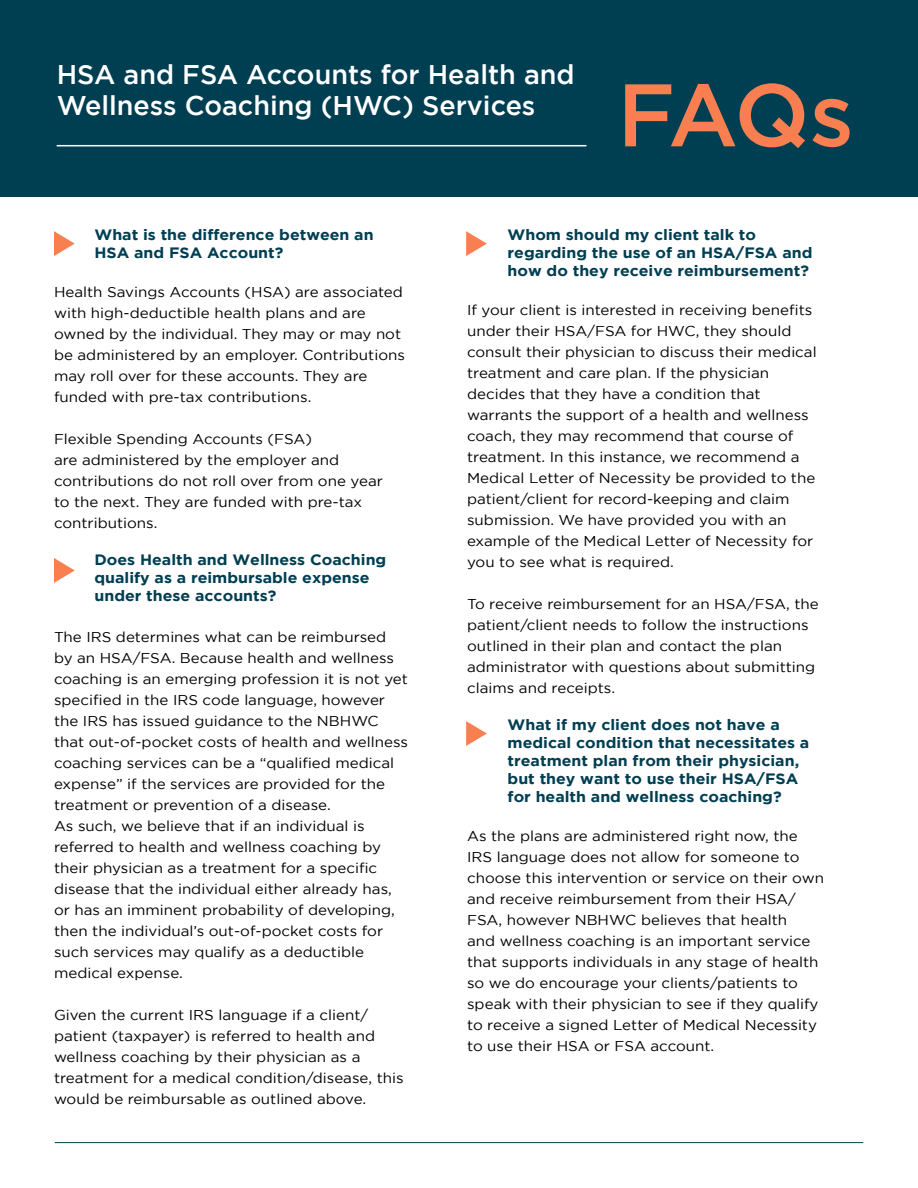
<style>
.page{position:relative;width:918px;height:1188px;background:#fff}
.page>*{position:absolute;margin:0;border:0;box-sizing:border-box;transform-origin:0 0}
.t1{font:500 88.5px "Gotham";color:#f97f51}
.t2{font:500 27px/31.5px "Gotham";color:#fff}
.t3{font:700 15px/18px "Gotham";color:#003e52;scale:1.06 1}
.t4{font:14.25px/21px "Gotham";color:#000;scale:1.06 1}
</style>
<div class="page">
<div style="left:0;top:0;width:918px;height:197px;background:#003e52"></div>
<hr style="left:57px;top:145px;width:529px;height:1px;background:#fff">
<hr style="left:55px;top:1142px;width:808px;height:1px;background:#003e52">
<svg style="left:54px;top:231px;width:21px;height:25px"></svg>
<svg style="left:466px;top:721px;width:21px;height:25px"></svg>
<svg style="left:466px;top:231px;width:21px;height:25px"></svg>
<svg style="left:54px;top:558px;width:21px;height:25px"></svg>
<h2 class="t2" style="left:57px;top:58px;width:520px">HSA and FSA Accounts for Health and<br>Wellness Coaching (HWC) Services</h2>
<h1 class="t1" style="left:617px;top:65px;width:238px">FAQs</h1>
<p class="t3" style="left:94px;top:225px;width:265px">What is the difference between an<br>HSA and FSA Account?</p>
<p class="t4" style="left:54px;top:281px;width:333px">Health Savings Accounts (HSA) are associated with high-deductible health plans and are owned by the individual. They may or may not be administered by an employer. Contributions may roll over for these accounts. They are funded with pre-tax contributions.</p>
<p class="t4" style="left:54px;top:428px;width:312px">Flexible Spending Accounts (FSA)<br>are administered by the employer and contributions do not roll over from one year to the next. They are funded with pre-tax contributions.</p>
<p class="t3" style="left:94px;top:550px;width:277px">Does Health and Wellness Coaching qualify as a reimbursable expense under these accounts?</p>
<p class="t4" style="left:54px;top:626px;width:336px">The IRS determines what can be reimbursed by an HSA/FSA. Because health and wellness coaching is an emerging profession it is not yet specified in the IRS code language, however the IRS has issued guidance to the NBHWC that out-of-pocket costs of health and wellness coaching services can be a “qualified medical expense” if the services are provided for the treatment or prevention of a disease.<br>As such, we believe that if an individual is referred to health and wellness coaching by their physician as a treatment for a specific disease that the individual either already has, or has an imminent probability of developing, then the individual’s out-of-pocket costs for such services may qualify as a deductible medical expense.</p>
<p class="t4" style="left:54px;top:1004px;width:331px">Given the current IRS language if a client/ patient (taxpayer) is referred to health and wellness coaching by their physician as a treatment for a medical condition/disease, this would be reimbursable as outlined above.</p>
<p class="t3" style="left:508px;top:225px;width:289px">Whom should my client talk to regarding the use of an HSA/FSA and how do they receive reimbursement?</p>
<p class="t4" style="left:467px;top:299px;width:331px">If your client is interested in receiving benefits under their HSA/FSA for HWC, they should consult their physician to discuss their medical treatment and care plan. If the physician decides that they have a condition that warrants the support of a health and wellness coach, they may recommend that course of treatment. In this instance, we recommend a Medical Letter of Necessity be provided to the patient/client for record-keeping and claim submission. We have provided you with an example of the Medical Letter of Necessity for you to see what is required.</p>
<p class="t4" style="left:467px;top:593px;width:333px">To receive reimbursement for an HSA/FSA, the patient/client needs to follow the instructions outlined in their plan and contact the plan administrator with questions about submitting claims and receipts.</p>
<p class="t3" style="left:508px;top:715px;width:286px">What if my client does not have a medical condition that necessitates a treatment plan from their physician, but they want to use their HSA/FSA for health and wellness coaching?</p>
<p class="t4" style="left:467px;top:825px;width:338px">As the plans are administered right now, the IRS language does not allow for someone to choose this intervention or service on their own and receive reimbursement from their HSA/ FSA, however NBHWC believes that health<br>and wellness coaching is an important service that supports individuals in any stage of health so we do encourage your clients/patients to speak with their physician to see if they qualify to receive a signed Letter of Medical Necessity to use their HSA or FSA account.</p>
</div>
